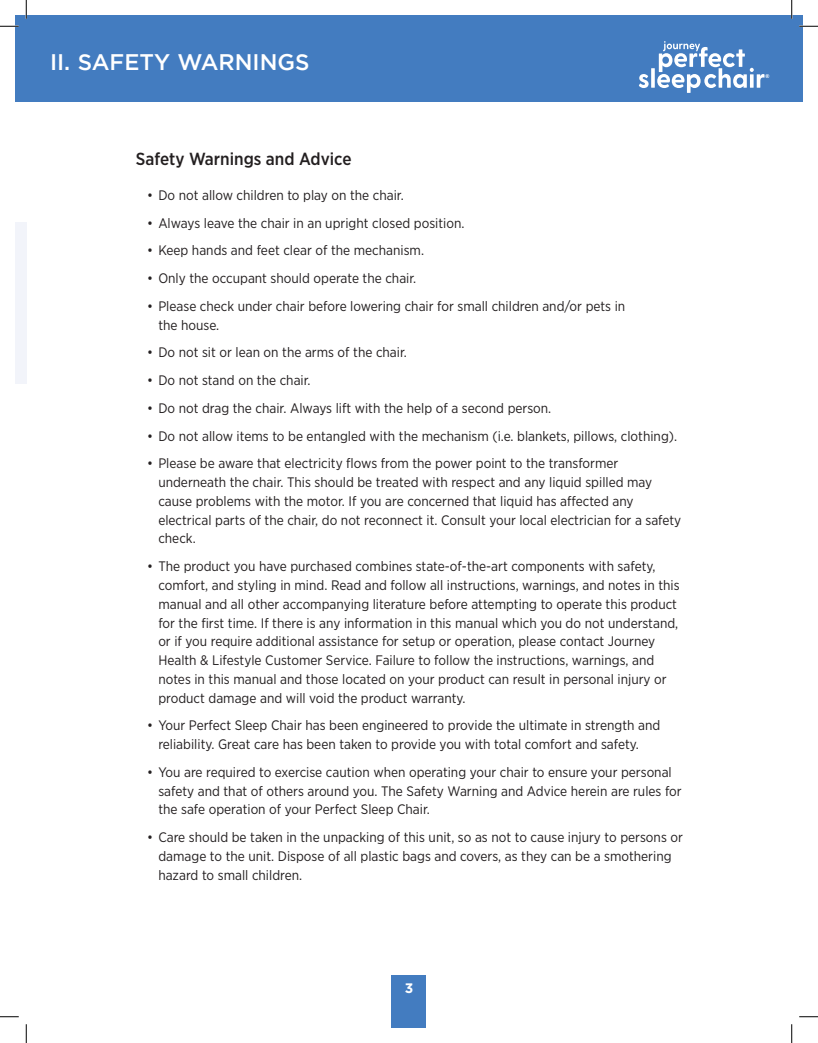
<style>
.page{position:relative;width:818px;height:1043px;background:#fff}
.page>*{position:absolute;margin:0;border:0;box-sizing:border-box;transform-origin:0 0}
.Page_Title{font:500 22.5px "Gotham";color:#fff}
.t1{font:500 17.5px "Gotham Narrow";color:#231f20}
.t2{font:13.75px/18.8px "Gotham Narrow";color:#231f20}
.t3{font:700 13.75px "Gotham";color:#fff}
.t4{font:900 5.25px "Arial";color:#fff;scale:.96 1}
</style>
<div class="page">
<div style="left:391px;top:975px;width:35px;height:53px;background:#437cc0"></div>
<div style="left:15px;top:15px;width:787px;height:87px;background:#437cc0"></div>
<svg style="left:639px;top:74px;width:9px;height:14px"></svg>
<hr style="left:651px;top:68px;width:3px;height:20px;background:#fff">
<svg style="left:657px;top:41px;width:107px;height:52px"></svg>
<div style="left:15px;top:222px;width:11px;height:161px;background:#f2f4fa"></div>
<svg style="left:0;top:25px;width:19px;height:2px"></svg>
<svg style="left:799px;top:25px;width:19px;height:2px"></svg>
<svg style="left:0;top:1016px;width:19px;height:1px"></svg>
<svg style="left:799px;top:1016px;width:19px;height:1px"></svg>
<svg style="left:25px;top:0;width:2px;height:19px"></svg>
<svg style="left:25px;top:1024px;width:2px;height:18px"></svg>
<svg style="left:791px;top:0;width:1px;height:19px"></svg>
<svg style="left:791px;top:1024px;width:1px;height:18px"></svg>
<p class="Page_Title" style="left:50px;top:49px;width:261px">II. SAFETY WARNINGS</p>
<p class="t1" style="left:136px;top:147px;width:217px">Safety Warnings and Advice</p>
<p class="t2" style="left:147px;top:185px;width:258px">• Do not allow children to play on the chair.</p>
<p class="t2" style="left:147px;top:213px;width:319px">• Always leave the chair in an upright closed position.</p>
<p class="t2" style="left:147px;top:241px;width:278px">• Keep hands and feet clear of the mechanism.</p>
<p class="t2" style="left:147px;top:268px;width:271px">• Only the occupant should operate the chair.</p>
<p class="t2" style="left:158px;top:296px;width:468px;text-indent:-11px">• Please check under chair before lowering chair for small children and/or pets in the house.</p>
<p class="t2" style="left:147px;top:343px;width:261px">• Do not sit or lean on the arms of the chair.</p>
<p class="t2" style="left:147px;top:370px;width:165px">• Do not stand on the chair.</p>
<p class="t2" style="left:147px;top:398px;width:406px">• Do not drag the chair. Always lift with the help of a second person.</p>
<p class="t2" style="left:147px;top:426px;width:531px">• Do not allow items to be entangled with the mechanism (i.e. blankets, pillows, clothing).</p>
<p class="t2" style="left:158px;top:454px;width:524px;text-indent:-11px">• Please be aware that electricity flows from the power point to the transformer underneath the chair. This should be treated with respect and any liquid spilled may cause problems with the motor. If you are concerned that liquid has affected any electrical parts of the chair, do not reconnect it. Consult your local electrician for a safety check.</p>
<p class="t2" style="left:158px;top:556px;width:523px;text-indent:-11px">• The product you have purchased combines state-of-the-art components with safety, comfort, and styling in mind. Read and follow all instructions, warnings, and notes in this manual and all other accompanying literature before attempting to operate this product for the first time. If there is any information in this manual which you do not understand, or if you require additional assistance for setup or operation, please contact Journey Health &amp; Lifestyle Customer Service. Failure to follow the instructions, warnings, and notes in this manual and those located on your product can result in personal injury or product damage and will void the product warranty.</p>
<p class="t2" style="left:158px;top:715px;width:503px;text-indent:-11px">• Your Perfect Sleep Chair has been engineered to provide the ultimate in strength and reliability. Great care has been taken to provide you with total comfort and safety.</p>
<p class="t2" style="left:158px;top:762px;width:525px;text-indent:-11px">• You are required to exercise caution when operating your chair to ensure your personal safety and that of others around you. The Safety Warning and Advice herein are rules for the safe operation of your Perfect Sleep Chair.</p>
<p class="t2" style="left:158px;top:827px;width:526px;text-indent:-11px">• Care should be taken in the unpacking of this unit, so as not to cause injury to persons or damage to the unit. Dispose of all plastic bags and covers, as they can be a smothering hazard to small children.</p>
<p class="t3" style="left:404px;top:980px;width:10px">3</p>
<p class="t4" style="left:765px;top:72px;width:6px">®</p>
</div>
